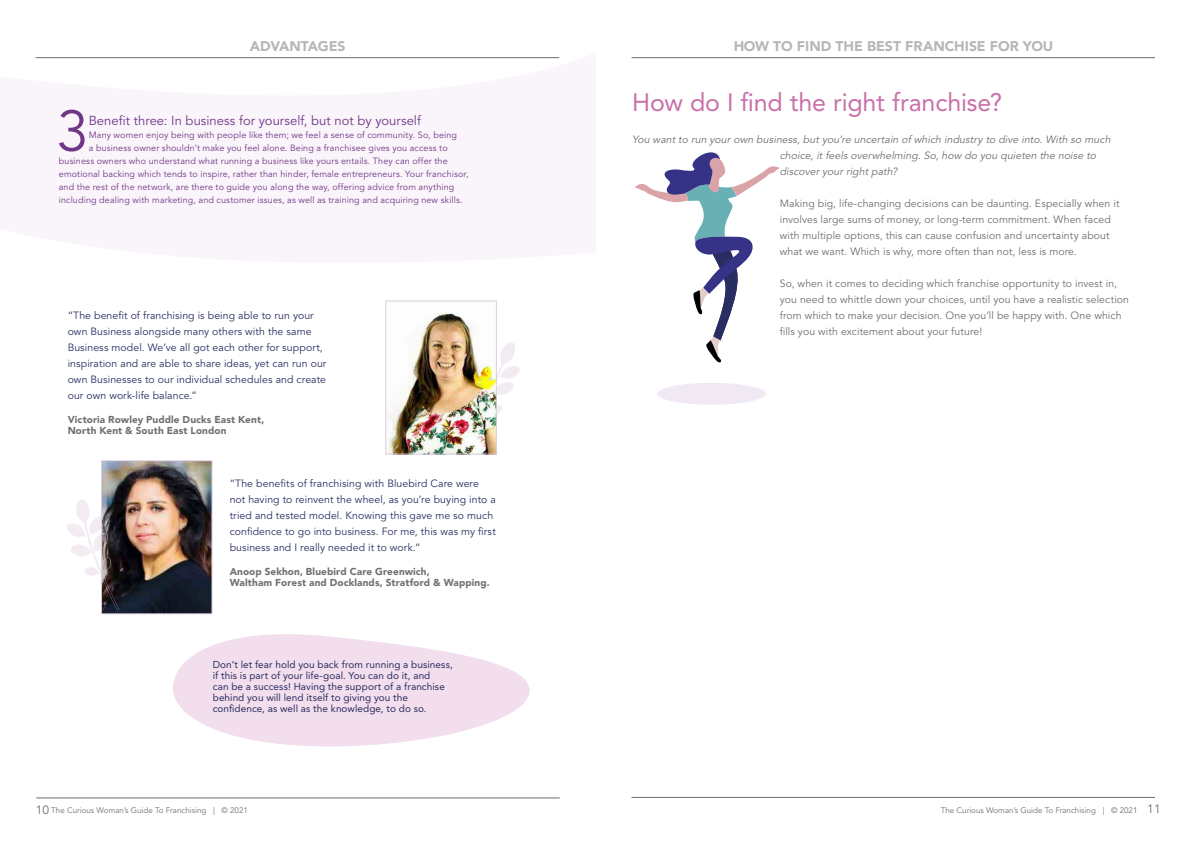
<style>
.page{position:relative;width:1191px;height:842px;background:#fff}
.page>*{position:absolute;margin:0;border:0;box-sizing:border-box;transform-origin:0 0}
.t1{font:57.4px "Avenir LT Pro";color:#703687}
.t2{font:25px "Avenir LT Pro";letter-spacing:-.005em;color:#c96fa8}
.t3{font:900 14px "Avenir";letter-spacing:-.005em;color:#6d6e71}
.t4{font:13px "Avenir LT Pro";color:#703687}
.t5{font:10.5px/16px "Avenir LT Pro";letter-spacing:.01em;color:#292e61}
.t6{font:10.5px/16px "Avenir LT Pro";letter-spacing:.01em;color:#6d6e71}
.t7{font:italic 10.5px/16px "Avenir LT Pro";color:#6d6e71}
.t8{font:10px/11px "Avenir LT Pro";letter-spacing:.005em;color:#292e61}
.t9{font:900 10px/11px "Avenir LT Pro";letter-spacing:.015em;color:#707070}
.t10{font:9px "Avenir LT Pro";letter-spacing:.015em;color:#703687}
.t11{font:8px "Avenir LT Pro";color:#6d6e71}
.s1{font-size:12px}
</style>
<div class="page">
<hr style="left:36px;top:798px;width:524px;height:1px;background:#6d6e71">
<hr style="left:631px;top:797px;width:524px;height:1px;background:#6d6e71">
<hr style="left:631px;top:57px;width:524px;height:1px;background:#6d6e71">
<svg style="left:35px;top:57px;width:525px;height:2px"></svg>
<svg style="left:497px;top:342px;width:23px;height:72px"></svg>
<img style="left:387px;top:313px;width:108px;height:140px">
<div style="left:385px;top:300px;width:112px;height:155px;border:1px solid #dbcce0"></div>
<img style="left:103px;top:462px;width:107px;height:150px">
<img style="left:103px;top:571px;width:16px;height:39px">
<img style="left:103px;top:558px;width:8px;height:14px">
<img style="left:103px;top:533px;width:5px;height:16px">
<svg style="left:67px;top:500px;width:34px;height:76px"></svg>
<div style="left:101px;top:460px;width:111px;height:154px;border:1px solid #dbcce0"></div>
<svg style="left:173px;top:634px;width:356px;height:112px;fill:#f2deed"></svg>
<svg style="left:635px;top:152px;width:145px;height:211px"></svg>
<div style="left:657px;top:383px;width:109px;height:22px;background:#f0e8f2;border-radius:50%"></div>
<h3 class="t3" style="left:250px;top:34px;width:97px">ADVANTAGES</h3>
<h1 class="t1" style="left:57px;top:97px;width:33px">3</h1>
<h3 class="t4" style="left:89px;top:113px;width:334px">Benefit three: In business for yourself, but not by yourself</h3>
<p class="t10" style="left:89px;top:129px;width:370px">Many women enjoy being with people like them; we feel a sense of community. So, being</p>
<p class="t10" style="left:89px;top:142px;width:360px">a business owner shouldn’t make you feel alone. Being a franchisee gives you access to</p>
<p class="t10" style="left:59px;top:155px;width:390px">business owners who understand what running a business like yours entails. They can offer the</p>
<p class="t10" style="left:59px;top:168px;width:411px">emotional backing which tends to inspire, rather than hinder, female entrepreneurs. Your franchisor,</p>
<p class="t10" style="left:59px;top:181px;width:397px">and the rest of the network, are there to guide you along the way, offering advice from anything</p>
<p class="t10" style="left:59px;top:194px;width:405px">including dealing with marketing, and customer issues, as well as training and acquiring new skills.</p>
<p class="t5" style="left:68px;top:307px;width:260px">“The benefit of franchising is being able to run your own Business alongside many others with the same Business model. We’ve all got each other for support, inspiration and are able to share ideas, yet can run our own Businesses to our individual schedules and create our own work-life balance.”</p>
<p class="t9" style="left:68px;top:414px;width:198px">Victoria Rowley Puddle Ducks East Kent,<br>North Kent &amp; South East London</p>
<p class="t5" style="left:230px;top:476px;width:268px">“The benefits of franchising with Bluebird Care were not having to reinvent the wheel, as you’re buying into a tried and tested model. Knowing this gave me so much confidence to go into business. For me, this was my first business and I really needed it to work.”</p>
<p class="t9" style="left:230px;top:566px;width:262px">Anoop Sekhon, Bluebird Care Greenwich,<br>Waltham Forest and Docklands, Stratford &amp; Wapping.</p>
<p class="t8" style="left:213px;top:659px;width:241px">Don’t let fear hold you back from running a business, if this is part of your life-goal. You can do it, and<br>can be a success! Having the support of a franchise behind you will lend itself to giving you the confidence, as well as the knowledge, to do so.</p>
<h3 class="t3" style="left:733px;top:34px;width:322px">HOW TO FIND THE BEST FRANCHISE FOR YOU</h3>
<h2 class="t2" style="left:632px;top:87px;width:371px">How do I find the right franchise?</h2>
<p class="t7" style="left:779px;top:132px;width:334px;text-indent:-148px">You want to run your own business, but you’re uncertain of which industry to dive into. With so much choice, it feels overwhelming. So, how do you quieten the noise to discover your right path?</p>
<p class="t6" style="left:779px;top:196px;width:341px">Making big, life-changing decisions can be daunting. Especially when it involves large sums of money, or long-term commitment. When faced with multiple options, this can cause confusion and uncertainty about what we want. Which is why, more often than not, less is more.</p>
<p class="t6" style="left:779px;top:276px;width:351px">So, when it comes to deciding which franchise opportunity to invest in, you need to whittle down your choices, until you have a realistic selection from which to make your decision. One you’ll be happy with. One which fills you with excitement about your future!</p>
<p class="t11" style="left:36px;top:806px;width:214px"><span class="s1">10</span> The Curious Woman’s Guide To Franchising | © 2021</p>
<p class="t11" style="left:941px;top:805px;width:221px">The Curious Woman’s Guide To Franchising | © 2021 <span class="s1">11</span></p>
</div>
